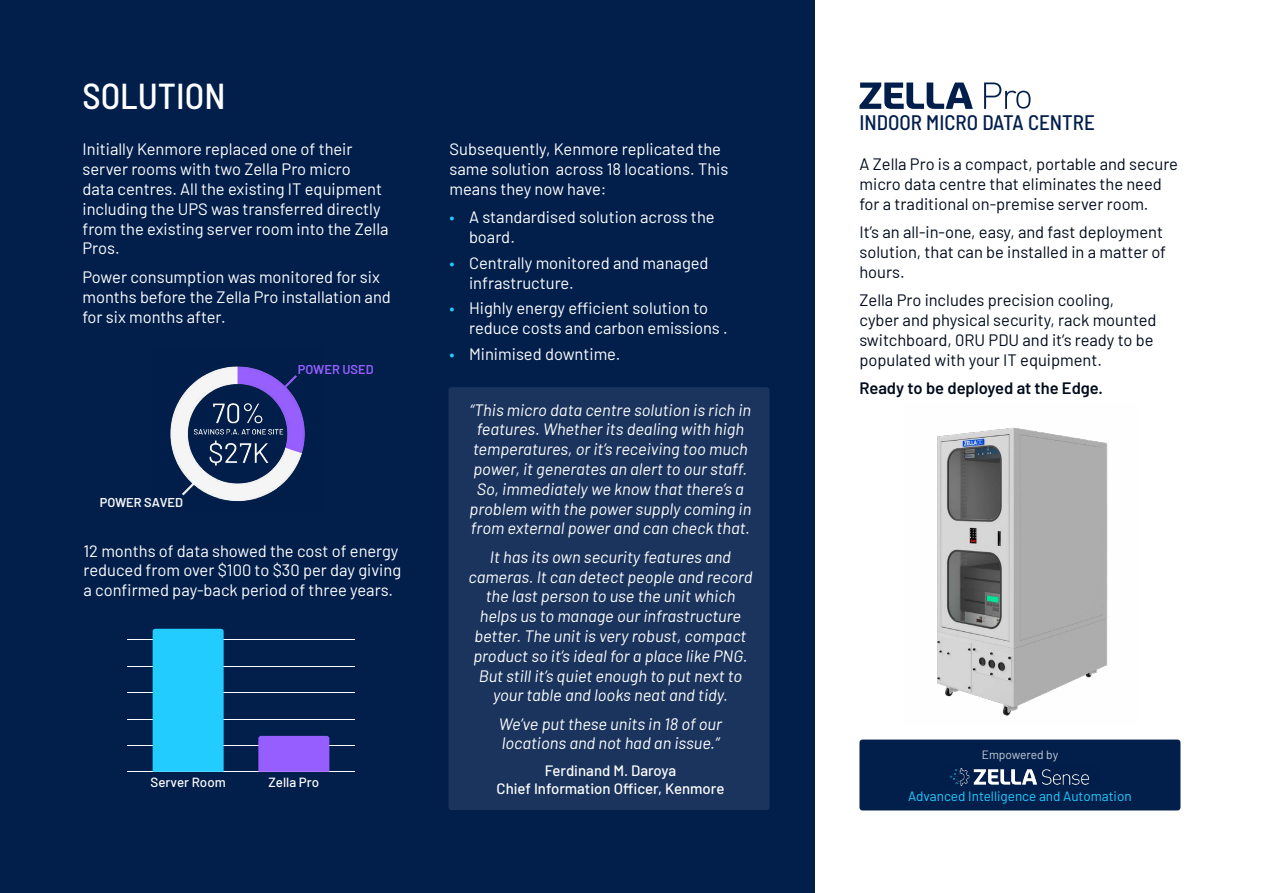
<style>
.page{position:relative;width:1263px;height:893px;background:#fff}
.page>*{position:absolute;margin:0;border:0;box-sizing:border-box;transform-origin:0 0}
.t1{font:500 semi-condensed 36px "Barlow";color:#fff}
.t2{font:500 semi-condensed 21px "Barlow";color:#021f4c}
.t3{font:16.5px/19.8px "Barlow";color:#fff}
.t4{font:italic 16.5px/19.8px "Barlow";color:#fff;text-align:center}
.t5{font:16.5px/19.8px "Barlow";color:#000b1c}
.t6{font:600 16.5px "Barlow";color:#000b1c}
.t7{font:500 15px/18px "Barlow";color:#fff;text-align:center}
.t8{font:13.5px "Barlow";color:#23ccfe}
.t9{font:500 13.2px "Barlow";color:#fff}
.t10{font:600 12.75px "Barlow";letter-spacing:-.005em;color:#f5f5f5}
.t11{font:600 12.75px "Barlow";color:#965fff}
.t12{font:12px "Barlow";letter-spacing:-.005em;color:#c7cdd7}
.s1{color:#23ccfe}
</style>
<div class="page">
<div style="left:0;top:0;width:814px;height:893px;background:#021f4c"></div>
<div style="left:859px;top:740px;width:321px;height:70px;background:#021f4c;border-radius:3px"></div>
<div style="left:448px;top:387px;width:321px;height:423px;background:#1a345d;border-radius:3px"></div>
<svg style="left:859px;top:83px;width:114px;height:26px"></svg>
<svg style="left:984px;top:83px;width:46px;height:26px"></svg>
<img style="left:937px;top:427px;width:171px;height:289px">
<img style="left:949px;top:768px;width:140px;height:18px">
<img style="left:170px;top:366px;width:135px;height:135px">
<hr style="left:127px;top:771px;width:227px;height:1px;background:#fff">
<hr style="left:127px;top:745px;width:227px;height:1px;background:#fff">
<hr style="left:127px;top:719px;width:227px;height:1px;background:#fff">
<hr style="left:127px;top:692px;width:227px;height:1px;background:#fff">
<hr style="left:127px;top:666px;width:227px;height:1px;background:#fff">
<hr style="left:127px;top:640px;width:227px;height:1px;background:#fff">
<div style="left:153px;top:629px;width:71px;height:143px;background:#23ccfe"></div>
<div style="left:258px;top:736px;width:71px;height:36px;background:#965eff"></div>
<h1 class="t1" style="left:82px;top:70px;width:144px">SOLUTION</h1>
<p class="t3" style="left:82px;top:138px;width:308px">Initially Kenmore replaced one of their server rooms with two Zella Pro micro<br>data centres. All the existing IT equipment including the UPS was transferred directly from the existing server room into the Zella Pros.</p>
<p class="t3" style="left:82px;top:266px;width:310px">Power consumption was monitored for six months before the Zella Pro installation and for six months after.</p>
<p class="t10" style="left:100px;top:493px;width:85px">POWER SAVED</p>
<p class="t11" style="left:298px;top:360px;width:77px">POWER USED</p>
<p class="t3" style="left:83px;top:539px;width:319px">12 months of data showed the cost of energy reduced from over $100 to $30 per day giving a confirmed pay-back period of three years.</p>
<p class="t9" style="left:151px;top:773px;width:77px">Server Room</p>
<p class="t9" style="left:269px;top:773px;width:52px">Zella Pro</p>
<p class="t3" style="left:450px;top:138px;width:280px">Subsequently, Kenmore replicated the same solution across 18 locations. This means they now have:</p>
<p class="t3" style="left:469px;top:206px;width:247px;text-indent:-20px"><span class="s1">•</span> A standardised solution across the board.</p>
<p class="t3" style="left:469px;top:252px;width:241px;text-indent:-20px"><span class="s1">•</span> Centrally monitored and managed infrastructure.</p>
<p class="t3" style="left:469px;top:297px;width:260px;text-indent:-20px"><span class="s1">•</span> Highly energy efficient solution to reduce costs and carbon emissions .</p>
<p class="t3" style="left:450px;top:343px;width:172px"><span class="s1">•</span> Minimised downtime.</p>
<p class="t4" style="left:470px;top:399px;width:283px">“This micro data centre solution is rich in features. Whether its dealing with high temperatures, or it’s receiving too much power, it generates an alert to our staff.<br>So, immediately we know that there’s a problem with the power supply coming in from external power and can check that.</p>
<p class="t4" style="left:468px;top:546px;width:286px">It has its own security features and cameras. It can detect people and record the last person to use the unit which helps us to manage our infrastructure better. The unit is very robust, compact product so it’s ideal for a place like PNG.<br>But still it’s quiet enough to put next to your table and looks neat and tidy.</p>
<p class="t4" style="left:499px;top:713px;width:225px;text-align:left">We’ve put these units in 18 of our locations and not had an issue.”</p>
<p class="t7" style="left:497px;top:760px;width:229px">Ferdinand M. Daroya<br>Chief Information Officer, Kenmore</p>
<p class="t2" style="left:859px;top:107px;width:237px">INDOOR MICRO DATA CENTRE</p>
<p class="t5" style="left:859px;top:153px;width:320px">A Zella Pro is a compact, portable and secure micro data centre that eliminates the need for a traditional on-premise server room.</p>
<p class="t5" style="left:859px;top:221px;width:308px">It’s an all-in-one, easy, and fast deployment solution, that can be installed in a matter of hours.</p>
<p class="t5" style="left:859px;top:289px;width:299px">Zella Pro includes precision cooling, cyber and physical security, rack mounted switchboard, 0RU PDU and it’s ready to be populated with your IT equipment.</p>
<p class="t6" style="left:859px;top:376px;width:245px">Ready to be deployed at the Edge.</p>
<p class="t12" style="left:982px;top:746px;width:78px">Empowered by</p>
<p class="t8" style="left:908px;top:786px;width:225px">Advanced Intelligence and Automation</p>
</div>
